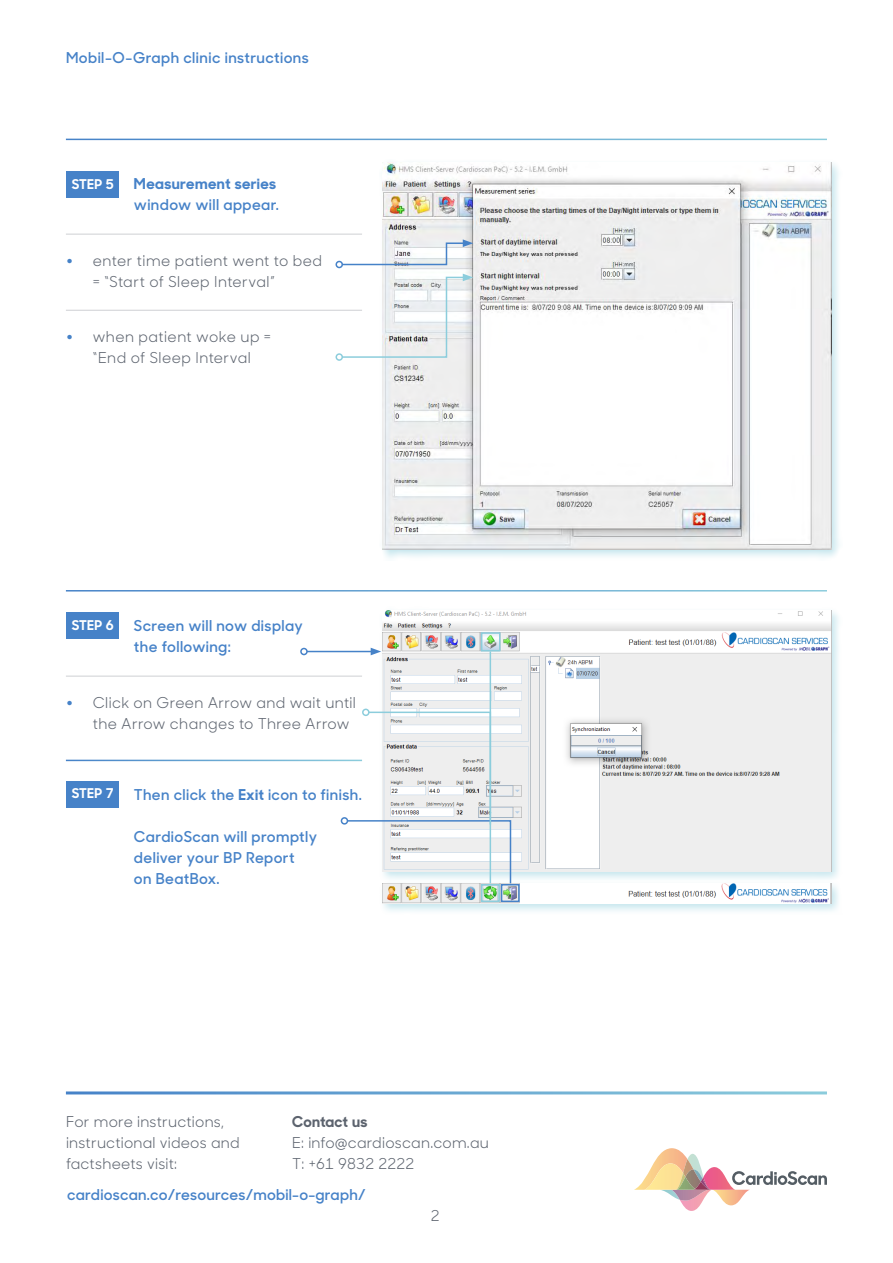
<style>
.page{position:relative;width:893px;height:1263px;background:#fff}
.page>*{position:absolute;margin:0;border:0;box-sizing:border-box;transform-origin:0 0}
.t1{font:15px/21px "Sharp Sans No 1";letter-spacing:.015em;color:#5c636e}
.t2{font:600 15px/21px "Sharp Sans No 1";letter-spacing:.025em;color:#4682c8}
.t3{font:700 15px "Sharp Sans No 1";letter-spacing:.03em;color:#4682c8}
.t4{font:700 15px "Sharp Sans No 1";letter-spacing:.015em;color:#5c636e}
.t5{font:700 13.5px "Sharp Sans No 1";letter-spacing:.015em;color:#fff}
.s1{font-weight:700;font-size:19.5px;color:#4682c8}
.s2{font-weight:700}
</style>
<div class="page">
<hr style="left:66px;top:234px;width:296px;height:1px;background:#ced0d3">
<hr style="left:66px;top:310px;width:296px;height:1px;background:#ced0d3">
<hr style="left:66px;top:676px;width:296px;height:1px;background:#ced0d3">
<div style="left:66px;top:172px;width:53px;height:26px;background:#4682c8"></div>
<div style="left:66px;top:613px;width:53px;height:26px;background:#4682c8"></div>
<div style="left:66px;top:781px;width:53px;height:26px;background:#4682c8"></div>
<div style="left:379px;top:159px;width:463px;height:402px;background:#8ccddc;opacity:.5"></div>
<img style="left:383px;top:163px;width:448px;height:387px">
<div style="left:379px;top:606px;width:463px;height:277px;background:#8ccddc;opacity:.5"></div>
<img style="left:383px;top:610px;width:448px;height:101px">
<div style="left:379px;top:879px;width:463px;height:36px;background:#8ccddc;opacity:.5"></div>
<svg style="left:634px;top:1148px;width:193px;height:63px"></svg>
<div style="left:335px;top:261px;width:8px;height:7px;border:2px solid #4682c8;border-radius:50%"></div>
<svg style="left:341px;top:239px;width:132px;height:27px"></svg>
<hr style="left:307px;top:651px;width:66px;height:1px;background:#4682c8">
<div style="left:300px;top:648px;width:8px;height:7px;border:2px solid #4682c8;border-radius:50%"></div>
<svg style="left:371px;top:648px;width:10px;height:7px"></svg>
<div style="left:335px;top:353px;width:8px;height:8px;border:2px solid #8ccddc;border-radius:50%"></div>
<svg style="left:341px;top:274px;width:132px;height:85px"></svg>
<div style="left:481px;top:632px;width:19px;height:19px;border:2px solid #8ccddc"></div>
<div style="left:362px;top:708px;width:8px;height:8px;border:2px solid #8ccddc;border-radius:50%"></div>
<svg style="left:346px;top:711px;width:485px;height:193px"></svg>
<div style="left:341px;top:817px;width:7px;height:8px;border:2px solid #4682c8;border-radius:50%"></div>
<hr style="left:490px;top:651px;width:1px;height:173px;background:#8ccddc">
<p class="t2" style="left:66px;top:46px;width:244px">Mobil-O-Graph clinic instructions</p>
<p class="t5" style="left:72px;top:174px;width:43px">STEP 5</p>
<p class="t3" style="left:134px;top:173px;width:144px">Measurement series</p>
<p class="t2" style="left:134px;top:194px;width:147px">window will appear.</p>
<p class="t1" style="left:93px;top:249px;width:231px;text-indent:-27px"><span class="s1">•</span> enter time patient went to bed = “Start of Sleep Interval”</p>
<p class="t1" style="left:66px;top:325px;width:207px;text-align:center"><span class="s1">•</span> when patient woke up = “End of Sleep Interval</p>
<p class="t5" style="left:72px;top:615px;width:43px">STEP 6</p>
<p class="t2" style="left:134px;top:615px;width:171px">Screen will now display the following:</p>
<p class="t1" style="left:93px;top:691px;width:265px;text-indent:-27px"><span class="s1">•</span> Click on Green Arrow and wait until the Arrow changes to Three Arrow</p>
<p class="t5" style="left:72px;top:783px;width:43px">STEP 7</p>
<p class="t2" style="left:134px;top:783px;width:230px">Then click the <span class="s2">Exit</span> icon to finish.</p>
<p class="t2" style="left:134px;top:825px;width:185px">CardioScan will promptly deliver your BP Report<br>on BeatBox.</p>
<p class="t1" style="left:66px;top:1110px;width:175px">For more instructions, instructional videos and factsheets visit:</p>
<p class="t4" style="left:292px;top:1110px;width:77px">Contact us</p>
<p class="t1" style="left:292px;top:1131px;width:198px">E: info@cardioscan.com.au<br>T: +61 9832 2222</p>
<p class="t2" style="left:67px;top:1184px;width:300px">cardioscan.co/resources/mobil-o-graph/</p>
<p class="t1" style="left:431px;top:1204px;width:10px">2</p>
</div>
